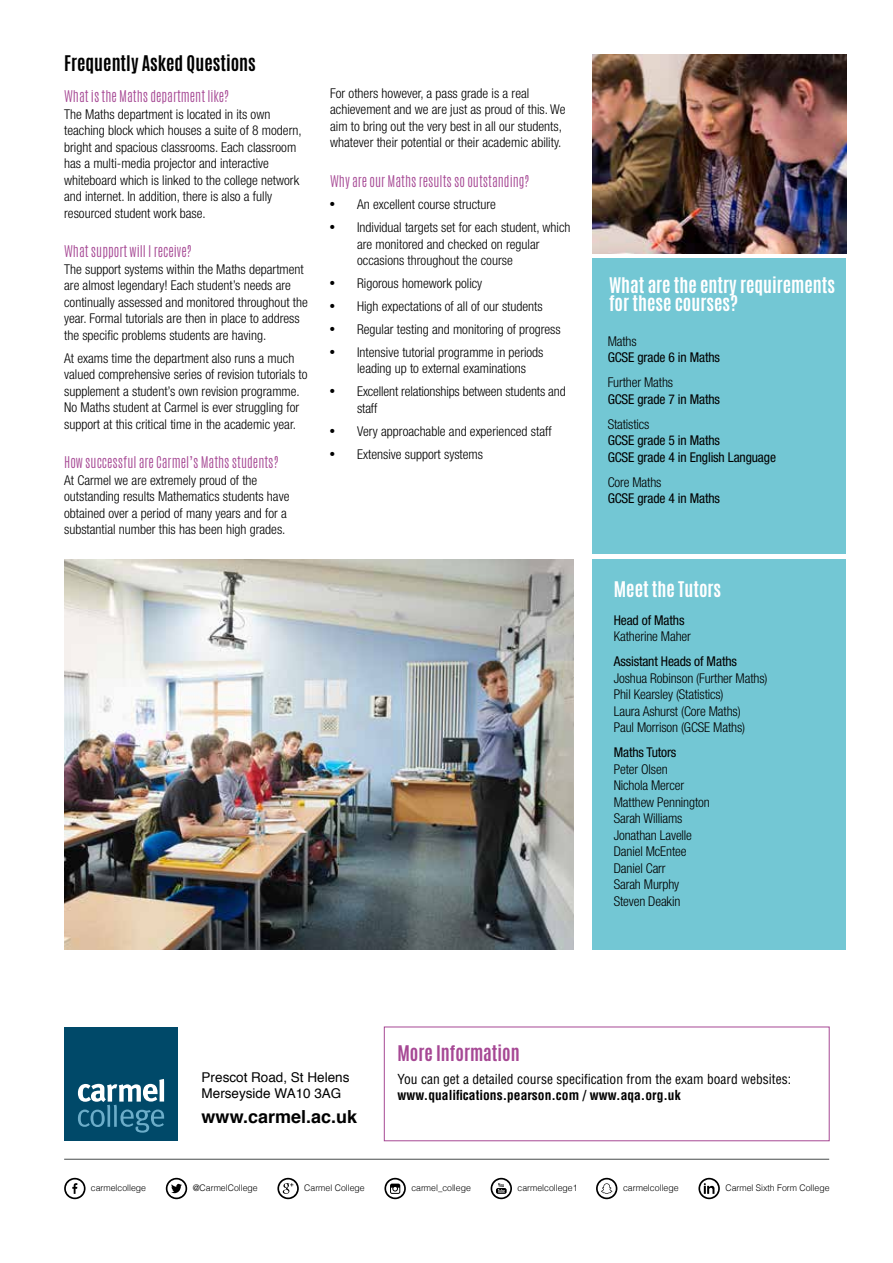
<style>
.page{position:relative;width:893px;height:1263px;background:#fff}
.page>*{position:absolute;margin:0;border:0;box-sizing:border-box;transform-origin:0 0}
.t1{font:700 18px/18px "Antonio";color:#fff}
.t2{font:700 18px "Antonio";color:#000}
.t3{font:700 18px "Helvetica";color:#000}
.t4{font:700 18px "Antonio";color:#a64894}
.t5{font:300 condensed 13.5px/16.5px "Helvetica Neue";color:#000}
.t6{font:condensed 13.5px/16.5px "Helvetica Neue";letter-spacing:-.01em;color:#000}
.t7{font:300 13.5px "Antonio";color:#a64894}
.t8{font:condensed 13.5px "Helvetica";color:#000}
.t9{font:700 condensed 13.5px "Helvetica";color:#000}
.t10{font:13.5px/16.5px "Helvetica";color:#000}
.t11{font:300 9.15px "Helvetica";color:#000;scale:.96 1}
.t12{font:300 9px "Helvetica";color:#000;scale:.96 1}
.s1{font-family:"Helvetica";font-weight:400}
</style>
<div class="page">
<img style="left:593px;top:54px;width:253px;height:200px">
<img style="left:64px;top:559px;width:509px;height:390px">
<hr style="left:64px;top:1159px;width:765px;height:1px;background:#464b4b">
<svg style="left:64px;top:1178px;width:22px;height:21px"></svg>
<svg style="left:277px;top:1178px;width:22px;height:21px"></svg>
<svg style="left:491px;top:1178px;width:21px;height:21px"></svg>
<svg style="left:166px;top:1178px;width:21px;height:21px"></svg>
<svg style="left:698px;top:1178px;width:22px;height:21px"></svg>
<svg style="left:384px;top:1178px;width:22px;height:21px"></svg>
<svg style="left:596px;top:1178px;width:21px;height:21px"></svg>
<div style="left:64px;top:1027px;width:114px;height:113px;background:#004969"></div>
<svg style="left:78px;top:1079px;width:86px;height:54px"></svg>
<div style="left:384px;top:1026px;width:446px;height:115px;border:1px solid #a64894"></div>
<div style="left:593px;top:559px;width:253px;height:391px;background:#73c7d4"></div>
<div style="left:593px;top:258px;width:253px;height:296px;background:#73c7d4"></div>
<h1 class="t2" style="left:64px;top:50px;width:193px">Frequently Asked Questions</h1>
<p class="t7" style="left:64px;top:87px;width:166px">What is the Maths department like?</p>
<p class="t5" style="left:64px;top:106px;width:239px">The Maths department is located in its own teaching block which houses a suite of 8 modern, bright and spacious classrooms. Each classroom has a multi-media projector and interactive whiteboard which is linked to the college network and internet. In addition, there is also a fully resourced student work base.</p>
<p class="t7" style="left:64px;top:242px;width:129px">What support will I receive?</p>
<p class="t5" style="left:64px;top:261px;width:245px">The support systems within the Maths department are almost legendary! Each student’s needs are continually assessed and monitored throughout the year. Formal tutorials are then in place to address the specific problems students are having.</p>
<p class="t5" style="left:64px;top:349px;width:245px">At exams time the department also runs a much valued comprehensive series of revision tutorials to supplement a student’s own revision programme.<br>No Maths student at Carmel is ever struggling for support at this critical time in the academic year.</p>
<p class="t7" style="left:64px;top:453px;width:216px">How successful are Carmel’s Maths students?</p>
<p class="t5" style="left:64px;top:471px;width:227px">At Carmel we are extremely proud of the outstanding results Mathematics students have obtained over a period of many years and for a substantial number this has been high grades.</p>
<p class="t5" style="left:330px;top:85px;width:237px">For others however, a pass grade is a real achievement and we are just as proud of this. We aim to bring out the very best in all our students, whatever their potential or their academic ability.</p>
<p class="t7" style="left:330px;top:171px;width:201px">Why are our Maths results so outstanding?</p>
<p class="t5" style="left:330px;top:196px;width:167px"><span class="s1">•</span> An excellent course structure</p>
<p class="t5" style="left:357px;top:219px;width:215px;text-indent:-27px"><span class="s1">•</span> Individual targets set for each student, which are monitored and checked on regular occasions throughout the course</p>
<p class="t5" style="left:330px;top:275px;width:154px"><span class="s1">•</span> Rigorous homework policy</p>
<p class="t5" style="left:330px;top:298px;width:214px"><span class="s1">•</span> High expectations of all of our students</p>
<p class="t5" style="left:330px;top:321px;width:232px"><span class="s1">•</span> Regular testing and monitoring of progress</p>
<p class="t5" style="left:357px;top:344px;width:188px;text-indent:-27px"><span class="s1">•</span> Intensive tutorial programme in periods leading up to external examinations</p>
<p class="t5" style="left:357px;top:383px;width:210px;text-indent:-27px"><span class="s1">•</span> Excellent relationships between students and staff</p>
<p class="t5" style="left:330px;top:422px;width:223px"><span class="s1">•</span> Very approachable and experienced staff</p>
<p class="t5" style="left:330px;top:445px;width:154px"><span class="s1">•</span> Extensive support systems</p>
<h1 class="t1" style="left:609px;top:277px;width:228px">What are the entry requirements for these courses?</h1>
<p class="t5" style="left:608px;top:333px;width:31px">Maths</p>
<p class="t6" style="left:608px;top:349px;width:114px">GCSE grade 6 in Maths</p>
<p class="t5" style="left:608px;top:374px;width:67px">Further Maths</p>
<p class="t6" style="left:608px;top:391px;width:114px">GCSE grade 7 in Maths</p>
<p class="t5" style="left:608px;top:416px;width:43px">Statistics</p>
<p class="t6" style="left:608px;top:432px;width:170px">GCSE grade 5 in Maths<br>GCSE grade 4 in English Language</p>
<p class="t5" style="left:608px;top:474px;width:55px">Core Maths</p>
<p class="t6" style="left:608px;top:490px;width:114px">GCSE grade 4 in Maths</p>
<h1 class="t1" style="left:614px;top:581px;width:109px">Meet the Tutors</h1>
<p class="t6" style="left:614px;top:611px;width:72px">Head of Maths</p>
<p class="t5" style="left:614px;top:628px;width:79px">Katherine Maher</p>
<p class="t6" style="left:614px;top:653px;width:125px">Assistant Heads of Maths</p>
<p class="t5" style="left:614px;top:669px;width:155px">Joshua Robinson (Further Maths)<br>Phil Kearsley (Statistics)<br>Laura Ashurst (Core Maths)<br>Paul Morrison (GCSE Maths)</p>
<p class="t6" style="left:614px;top:744px;width:64px">Maths Tutors</p>
<p class="t5" style="left:614px;top:760px;width:97px">Peter Olsen<br>Nichola Mercer<br>Matthew Pennington<br>Sarah Williams<br>Jonathan Lavelle<br>Daniel McEntee<br>Daniel Carr<br>Sarah Murphy<br>Steven Deakin</p>
<p class="t10" style="left:202px;top:1069px;width:149px">Prescot Road, St Helens<br>Merseyside WA10 3AG</p>
<h1 class="t3" style="left:202px;top:1102px;width:157px">www.carmel.ac.uk</h1>
<h1 class="t4" style="left:397px;top:1039px;width:124px">More Information</h1>
<p class="t8" style="left:397px;top:1070px;width:395px">You can get a detailed course specification from the exam board websites:</p>
<p class="t9" style="left:397px;top:1087px;width:285px">www.qualifications.pearson.com / www.aqa.org.uk</p>
<p class="t12" style="left:91px;top:1180px;width:59px">carmelcollege</p>
<p class="t12" style="left:193px;top:1180px;width:69px">@CarmelCollege</p>
<p class="t12" style="left:304px;top:1180px;width:65px">Carmel College</p>
<p class="t12" style="left:411px;top:1180px;width:64px">carmel_college</p>
<p class="t12" style="left:518px;top:1180px;width:64px">carmelcollege1</p>
<p class="t11" style="left:623px;top:1180px;width:60px">carmelcollege</p>
<p class="t12" style="left:725px;top:1180px;width:110px">Carmel Sixth Form College</p>
</div>
